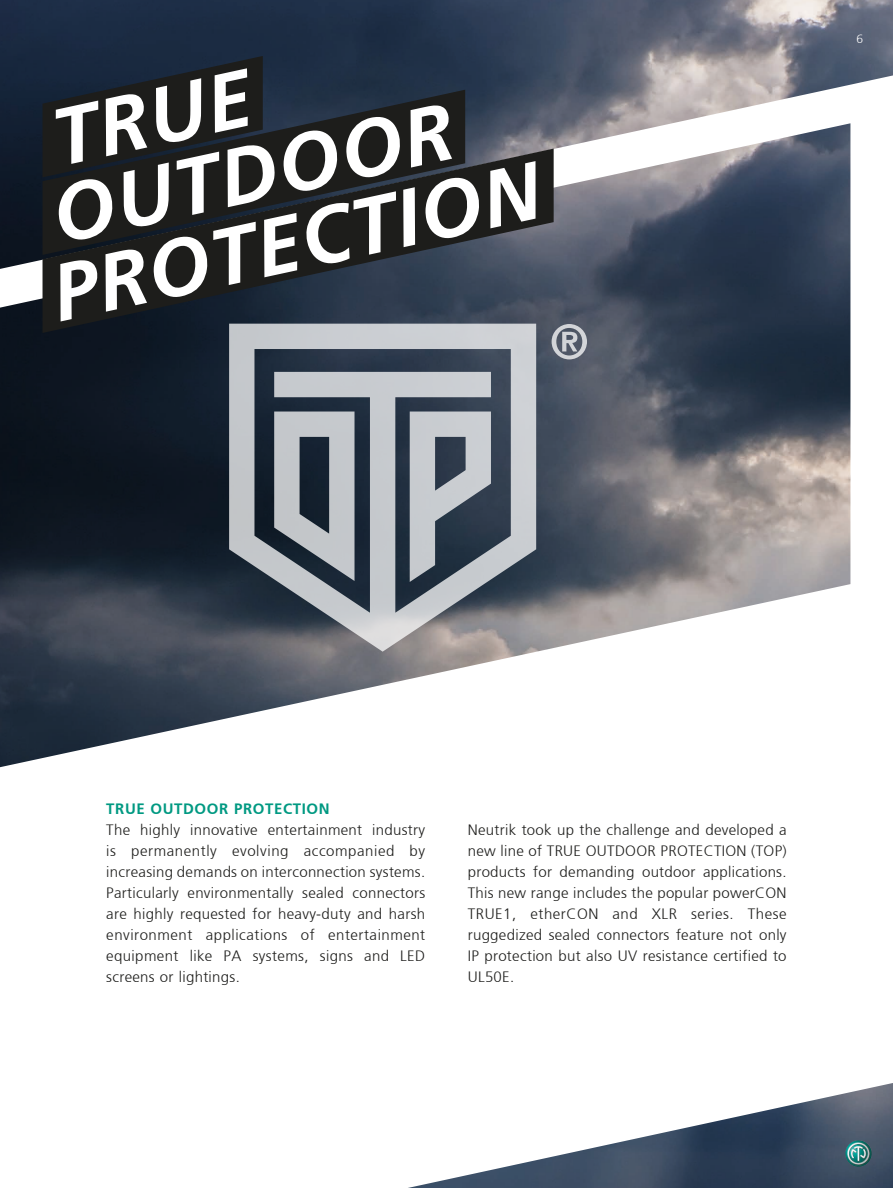
<style>
.page{position:relative;width:893px;height:1188px;background:#fff}
.page>*{position:absolute;margin:0;border:0;box-sizing:border-box;transform-origin:0 0}
.t1{font:italic 700 80.55px/75.6px "Frutiger";color:#fff}
.t2{font:300 15px/21px "Frutiger";letter-spacing:.02em;color:#1d1d1b;text-align:justify}
.t3{font:700 15px "Frutiger";letter-spacing:.04em;color:#009982}
.t4{font:300 12px "Frutiger";color:#fff}
</style>
<div class="page">
<img style="left:0;top:269px;width:850px;height:498px">
<img style="left:0;top:0;width:893px;height:269px">
<img style="left:408px;top:1083px;width:485px;height:105px">
<img style="left:845px;top:1140px;width:27px;height:27px;border-radius:13px">
<svg style="left:43px;top:56px;width:220px;height:34px;background:#1a2431"></svg>
<svg style="left:43px;top:90px;width:422px;height:59px;background:#1e2123"></svg>
<svg style="left:43px;top:149px;width:511px;height:184px;background:#23272b"></svg>
<svg style="left:229px;top:324px;width:307px;height:328px;background:#828890"></svg>
<svg style="left:410px;top:412px;width:81px;height:170px;background:#8d949d"></svg>
<svg style="left:552px;top:324px;width:35px;height:35px"></svg>
<h1 class="t1" style="left:13px;top:108px;width:499px;text-indent:33px;rotate:-12deg">TRUE<br>OUTDOOR<br>PROTECTION</h1>
<p class="t4" style="left:856px;top:33px;width:8px">6</p>
<p class="t3" style="left:106px;top:800px;width:225px">TRUE OUTDOOR PROTECTION</p>
<p class="t2" style="left:106px;top:819px;width:320px">The highly innovative entertainment industry is permanently evolving accompanied by increasing demands on interconnection systems.<br>Particularly environmentally sealed connectors are highly requested for heavy-duty and harsh environment applications of entertainment equipment like PA systems, signs and LED screens or lightings.</p>
<p class="t2" style="left:468px;top:819px;width:320px">Neutrik took up the challenge and developed a new line of TRUE OUTDOOR PROTECTION (TOP) products for demanding outdoor applications.<br>This new range includes the popular powerCON TRUE1, etherCON and XLR series. These ruggedized sealed connectors feature not only IP protection but also UV resistance certified to UL50E.</p>
</div>
